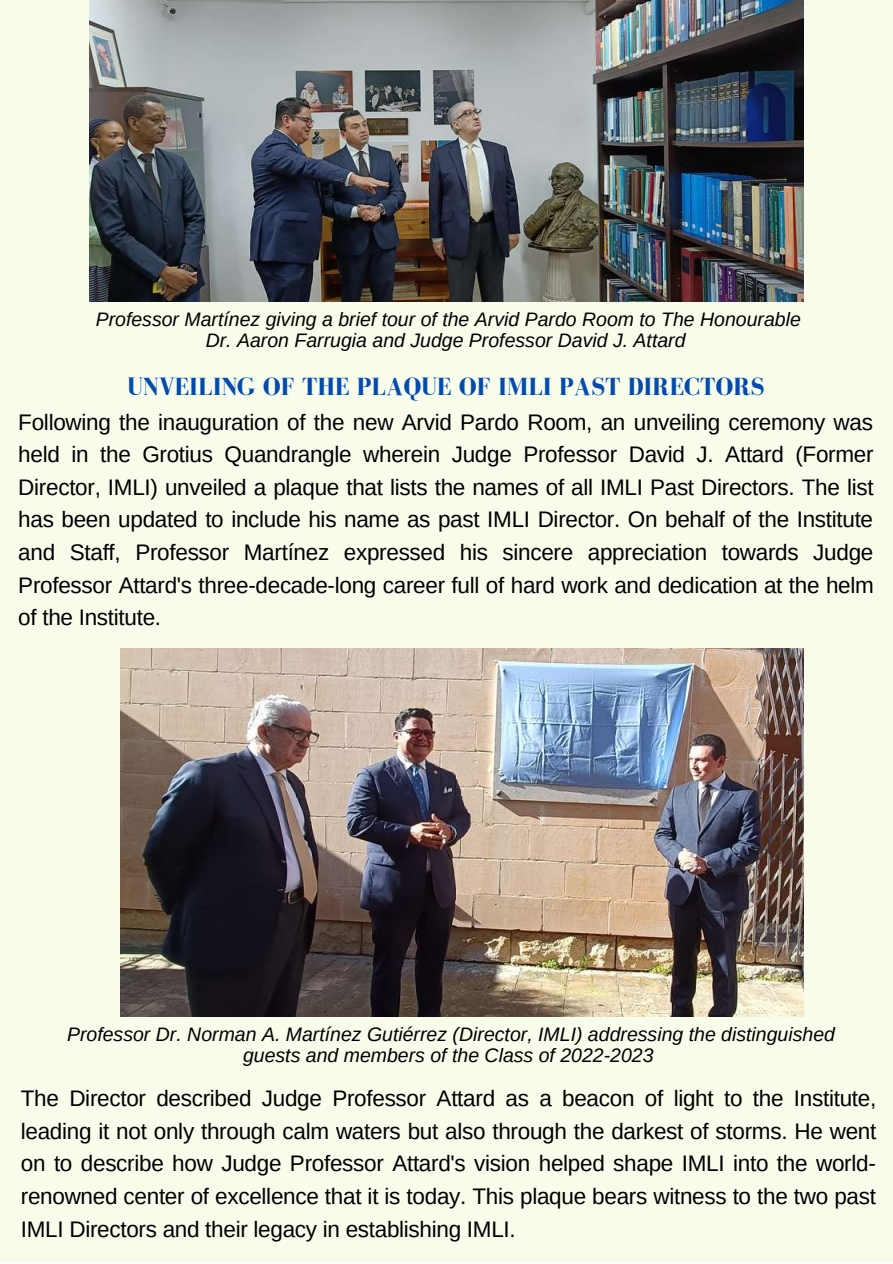
<style>
.page{position:relative;width:893px;height:1264px;background:#fff}
.page>*{position:absolute;margin:0;border:0;box-sizing:border-box;transform-origin:0 0}
.t1{font:700 25.5px "Bodoni FLF";color:#004aad}
.t2{font:22.5px/32.5px "Arimo";letter-spacing:-.015em;color:#000;text-align:justify}
.t3{font:italic 19.5px/21.3px "Arimo";color:#000;text-align:center}
</style>
<div class="page">
<div style="left:0;top:0;width:892px;height:1262px;background:#f8fceb"></div>
<img style="left:89px;top:0;width:714px;height:301px">
<img style="left:121px;top:648px;width:682px;height:368px">
<p class="t3" style="left:96px;top:308px;width:706px">Professor Martínez giving a brief tour of the Arvid Pardo Room to The Honourable<br>Dr. Aaron Farrugia and Judge Professor David J. Attard</p>
<p class="t1" style="left:127px;top:373px;width:638px">UNVEILING OF THE PLAQUE OF IMLI PAST DIRECTORS</p>
<p class="t2" style="left:18px;top:405px;width:857px">Following the inauguration of the new Arvid Pardo Room, an unveiling ceremony was held in the Grotius Quandrangle wherein Judge Professor David J. Attard (Former Director, IMLI) unveiled a plaque that lists the names of all IMLI Past Directors. The list has been updated to include his name as past IMLI Director. On behalf of the Institute and Staff, Professor Martínez expressed his sincere appreciation towards Judge Professor Attard's three-decade-long career full of hard work and dedication at the helm of the Institute.</p>
<p class="t3" style="left:67px;top:1023px;width:769px">Professor Dr. Norman A. Martínez Gutiérrez (Director, IMLI) addressing the distinguished guests and members of the Class of 2022-2023</p>
<p class="t2" style="left:21px;top:1082px;width:857px">The Director described Judge Professor Attard as a beacon of light to the Institute, leading it not only through calm waters but also through the darkest of storms. He went on to describe how Judge Professor Attard's vision helped shape IMLI into the world&shy;renowned center of excellence that it is today. This plaque bears witness to the two past IMLI Directors and their legacy in establishing IMLI.</p>
</div>
